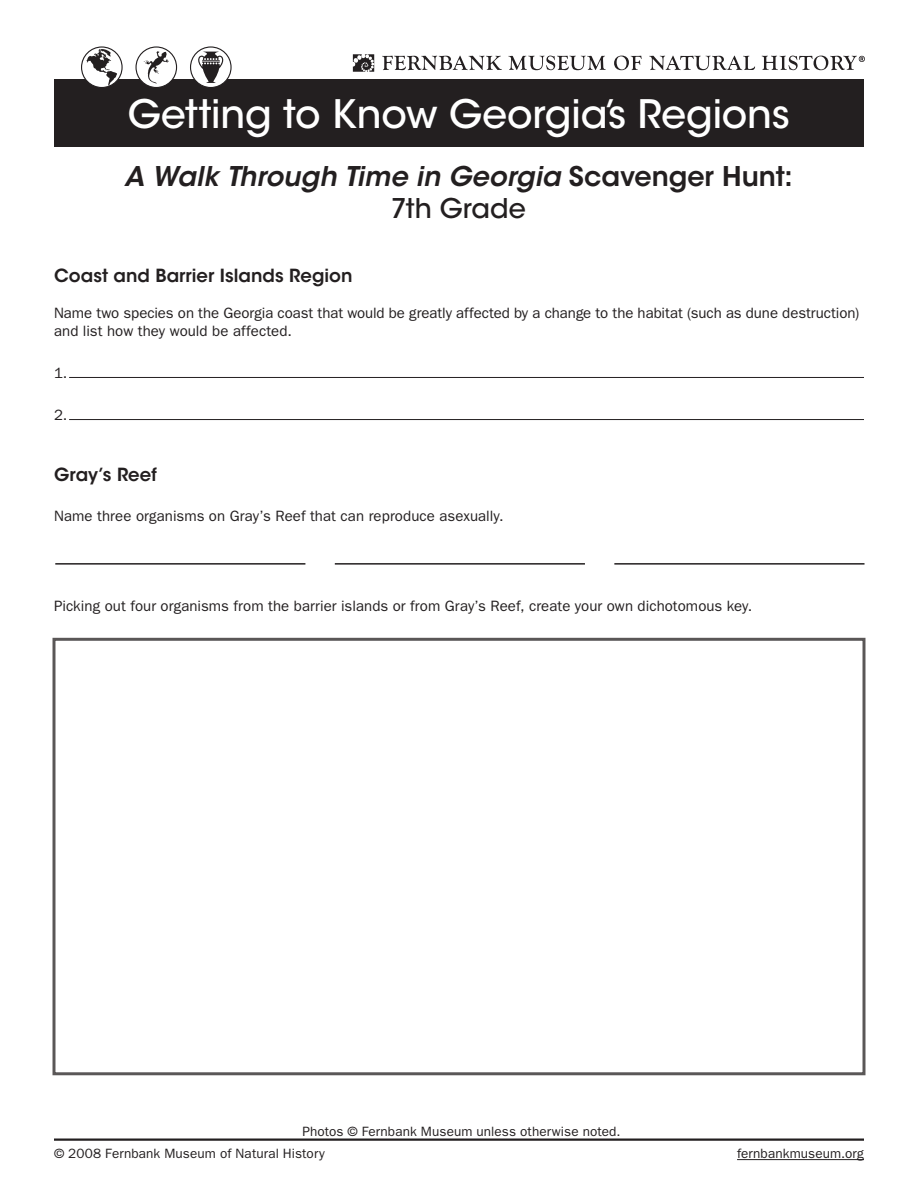
<style>
.page{position:relative;width:918px;height:1188px;background:#fff}
.page>*{position:absolute;margin:0;border:0;box-sizing:border-box;transform-origin:0 0}
.t1{font:500 39px "ITC Avant Garde Std";letter-spacing:-.005em;color:#fff}
.t2{font:italic 600 27px/32.4px "ITC Avant Garde Std";letter-spacing:.005em;color:#231f20;text-align:center}
.t3{font:600 18px "ITC Avant Garde Std";color:#231f20}
.t4{font:15px "ITC Franklin Gothic Std";color:#231f20}
.t5{font:13.5px "ITC Franklin Gothic Std";letter-spacing:.01em;color:#231f20}
.s1{font-style:normal}
.s2{font-weight:500;font-style:normal}
</style>
<div class="page">
<div style="left:54px;top:80px;width:810px;height:67px;background:#231f20"></div>
<svg style="left:191px;top:47px;width:40px;height:41px"></svg>
<svg style="left:198px;top:52px;width:25px;height:31px"></svg>
<div style="left:190px;top:46px;width:42px;height:42px;border:1px solid #231f20;border-radius:50%"></div>
<svg style="left:136px;top:47px;width:41px;height:41px"></svg>
<svg style="left:144px;top:51px;width:25px;height:33px"></svg>
<div style="left:135px;top:46px;width:42px;height:42px;border:1px solid #231f20;border-radius:50%"></div>
<svg style="left:82px;top:47px;width:40px;height:41px"></svg>
<svg style="left:87px;top:49px;width:30px;height:37px"></svg>
<div style="left:81px;top:46px;width:42px;height:42px;border:1px solid #231f20;border-radius:50%"></div>
<hr style="left:737px;top:1159px;width:127px;height:1px;background:#231f20">
<hr style="left:54px;top:1138px;width:810px;height:3px;background:#231f20">
<svg style="left:353px;top:54px;width:21px;height:18px"></svg>
<svg style="left:382px;top:56px;width:120px;height:14px"></svg>
<svg style="left:508px;top:56px;width:98px;height:14px"></svg>
<svg style="left:614px;top:56px;width:28px;height:14px"></svg>
<svg style="left:649px;top:56px;width:106px;height:14px"></svg>
<svg style="left:762px;top:56px;width:103px;height:14px"></svg>
<hr style="left:69px;top:377px;width:795px;height:1px;background:#231f20">
<hr style="left:69px;top:419px;width:795px;height:1px;background:#231f20">
<hr style="left:55px;top:563px;width:250px;height:2px;background:#231f20">
<hr style="left:335px;top:563px;width:250px;height:2px;background:#231f20">
<hr style="left:614px;top:563px;width:251px;height:2px;background:#231f20">
<div style="left:52px;top:638px;width:814px;height:437px;border:3px solid #231f20"></div>
<h1 class="t1" style="left:128px;top:90px;width:664px">Getting to Know Georgia’s Regions</h1>
<h2 class="t2" style="left:124px;top:160px;width:670px">A Walk Through Time in Georgia <span class="s1">Scavenger Hunt:<br></span><span class="s2">7th Grade</span></h2>
<p class="t3" style="left:54px;top:264px;width:300px">Coast and Barrier Islands Region</p>
<p class="t4" style="left:54px;top:304px;width:807px">Name two species on the Georgia coast that would be greatly affected by a change to the habitat (such as dune destruction)</p>
<p class="t4" style="left:54px;top:322px;width:240px">and list how they would be affected.</p>
<p class="t4" style="left:54px;top:364px;width:15px">1.</p>
<p class="t4" style="left:54px;top:406px;width:15px">2.</p>
<p class="t3" style="left:54px;top:463px;width:104px">Gray’s Reef</p>
<p class="t4" style="left:54px;top:507px;width:451px">Name three organisms on Gray’s Reef that can reproduce asexually.</p>
<p class="t4" style="left:54px;top:597px;width:700px">Picking out four organisms from the barrier islands or from Gray’s Reef, create your own dichotomous key.</p>
<p class="t5" style="left:302px;top:1123px;width:320px">Photos © Fernbank Museum unless otherwise noted.</p>
<p class="t5" style="left:54px;top:1146px;width:272px">© 2008 Fernbank Museum of Natural History</p>
<p class="t5" style="left:737px;top:1146px;width:128px">fernbankmuseum.org</p>
</div>
